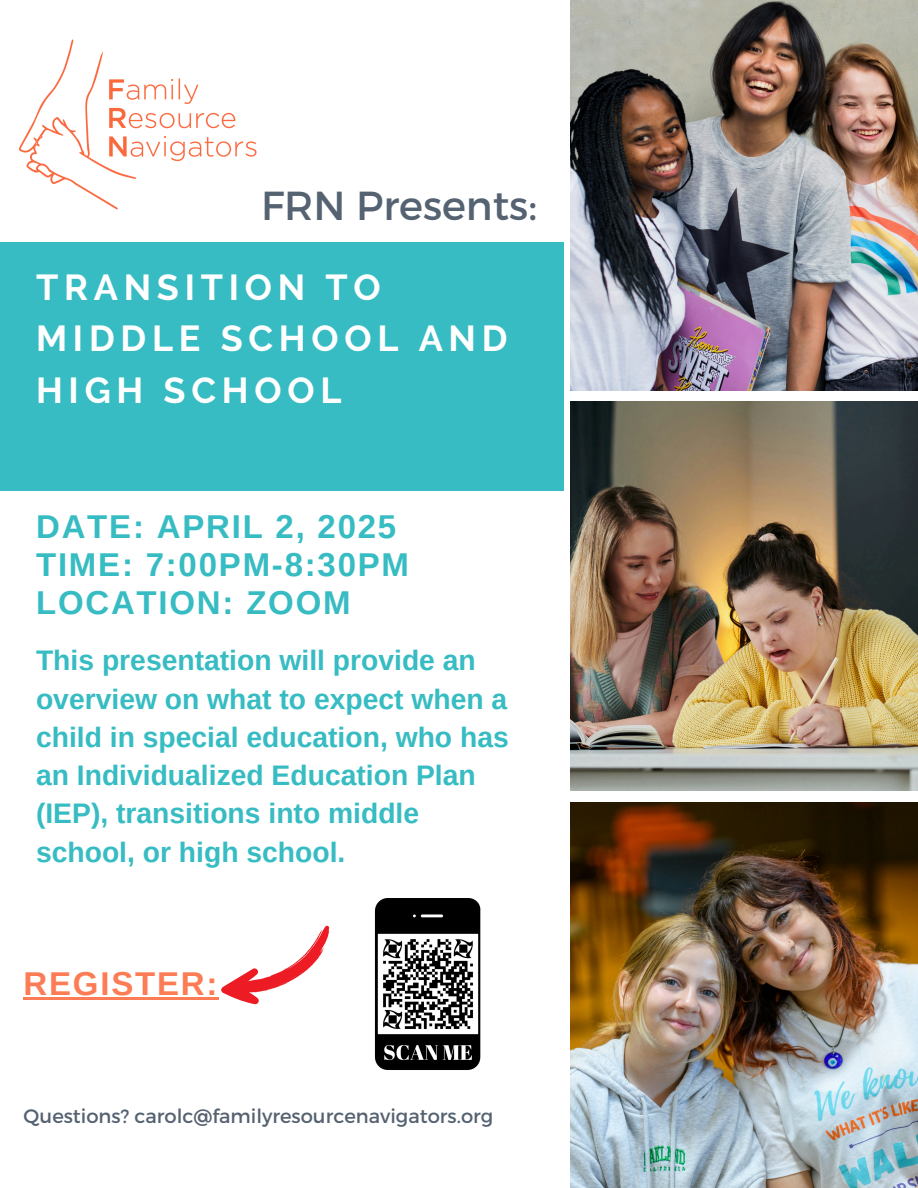
<style>
.page{position:relative;width:918px;height:1188px;background:#fff}
.page>*{position:absolute;margin:0;border:0;box-sizing:border-box;transform-origin:0 0}
.t1{font:40.5px "Montserrat";color:#556271}
.t2{font:700 36px/51.8px "Raleway";letter-spacing:.16em;color:#fff}
.t3{font:700 33px/38.2px "Arimo";letter-spacing:.055em;color:#36bcc2}
.t4{font:700 33px "Arimo";letter-spacing:.055em;color:#fc7c55}
.t5{font:700 28.35px/38.2px "Arimo";color:#36bcc2}
.t6{font:19.5px "Montserrat";color:#556271}
</style>
<div class="page">
<img style="left:571px;top:802px;width:347px;height:386px">
<img style="left:571px;top:0;width:347px;height:390px">
<img style="left:571px;top:402px;width:347px;height:389px">
<div style="left:0;top:242px;width:563px;height:248px;background:#36bcc2"></div>
<img style="left:18px;top:39px;width:239px;height:171px">
<img style="left:374px;top:898px;width:107px;height:172px">
<svg style="left:221px;top:925px;width:109px;height:79px"></svg>
<hr style="left:24px;top:998px;width:195px;height:2px;background:#fc7c55">
<p class="t1" style="left:261px;top:179px;width:277px">FRN Presents:</p>
<h2 class="t2" style="left:36px;top:261px;width:473px">TRANSITION TO<br>MIDDLE SCHOOL AND<br>HIGH SCHOOL</h2>
<h3 class="t3" style="left:36px;top:507px;width:375px">DATE: APRIL 2, 2025<br>TIME: 7:00PM-8:30PM<br>LOCATION: ZOOM</h3>
<h3 class="t5" style="left:36px;top:641px;width:474px">This presentation will provide an overview on what to expect when a child in special education, who has an Individualized Education Plan (IEP), transitions into middle school, or high school.</h3>
<h4 class="t4" style="left:24px;top:966px;width:195px">REGISTER:</h4>
<h1 class="t6" style="left:24px;top:1103px;width:471px">Questions? carolc@familyresourcenavigators.org</h1>
</div>
